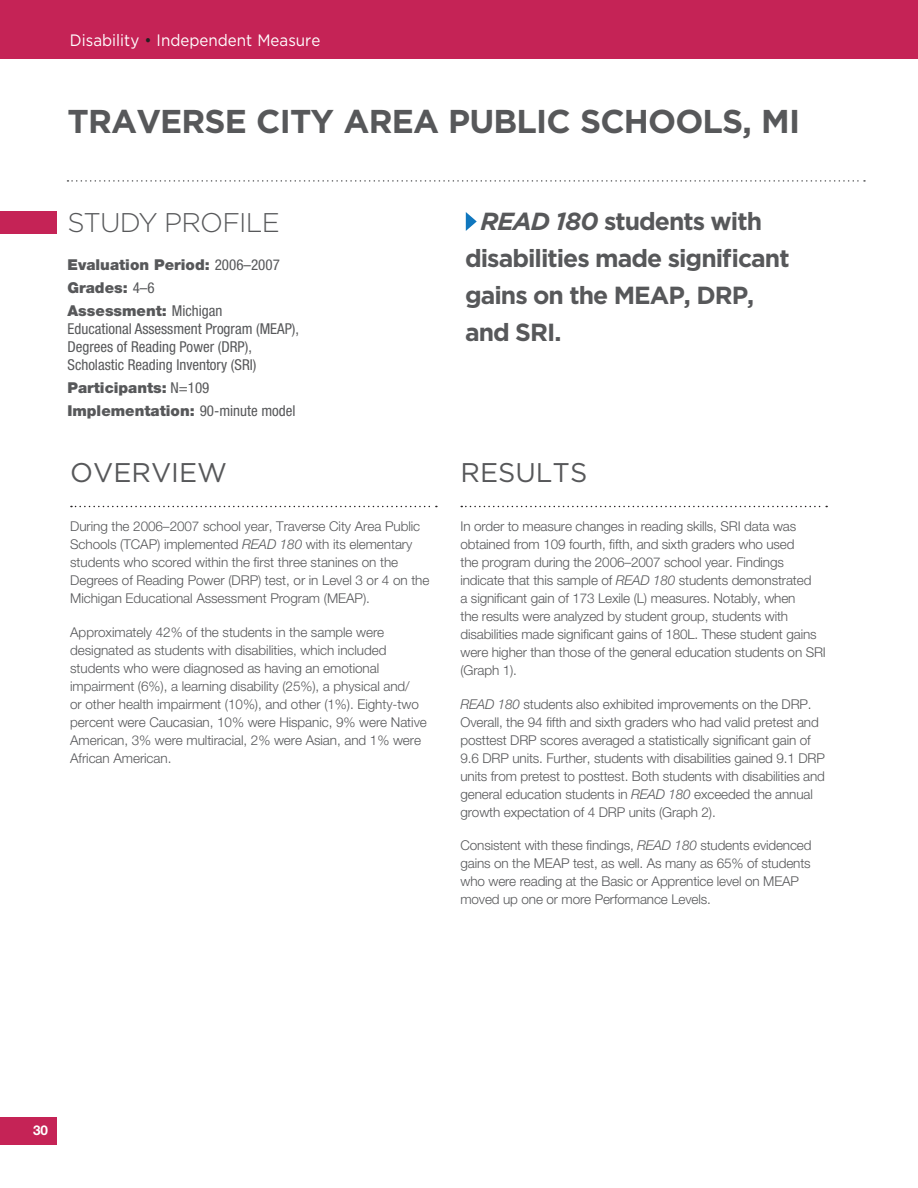
<style>
.page{position:relative;width:918px;height:1188px;background:#fff}
.page>*{position:absolute;margin:0;border:0;box-sizing:border-box;transform-origin:0 0}
.t1{font:700 33px "Gotham";letter-spacing:-.025em;color:#57585a}
.BODY_COPY{font:27px "Gotham";color:#57585a}
.Default{font:300 27px "Gotham";letter-spacing:-.03em;color:#57585a}
.Opening_large_copy{font:700 24.75px/37px "Gotham";letter-spacing:-.04em;color:#57585a}
.t2{font:16.5px "Gotham";color:#fff;scale:.92 1}
.Default-2{font:condensed 15px/18px "Helvetica Neue LT Std";color:#57585a}
.Default-3{font:900 15px "Helvetica Neue LT Std";color:#57585a}
.BODY_COPY-2{font:300 13.5px/18px "Helvetica Neue LT Std";letter-spacing:-.01em;color:#57585a}
.Default-4{font:700 13.5px "Helvetica Neue LT Std";color:#fff}
.s1{color:#231f20}
.s2{font-weight:400;font-stretch:condensed}
.s3{font-weight:900;font-stretch:normal}
.s4{font-style:italic}
</style>
<div class="page">
<div style="left:0;top:1117px;width:56px;height:28px;background:#c52356"></div>
<div style="left:0;top:0;width:918px;height:58px;background:#c52356"></div>
<div style="left:0;top:211px;width:56px;height:22px;background:#c52356"></div>
<svg style="left:71px;top:506px;width:366px;height:1px"></svg>
<svg style="left:461px;top:506px;width:366px;height:1px"></svg>
<svg style="left:68px;top:180px;width:797px;height:2px"></svg>
<svg style="left:466px;top:212px;width:11px;height:19px"></svg>
<p class="t2" style="left:70px;top:32px;width:274px">Disability <span class="s1">•</span> Independent Measure</p>
<p class="t1" style="left:68px;top:102px;width:734px">TRAVERSE CITY AREA PUBLIC SCHOOLS, MI</p>
<p class="Default" style="left:68px;top:208px;width:214px">STUDY PROFILE</p>
<p class="Default-3" style="left:68px;top:256px;width:214px">Evaluation Period: <span class="s2">2006–2007</span></p>
<p class="Default-3" style="left:68px;top:279px;width:89px">Grades: <span class="s2">4–6</span></p>
<p class="Default-2" style="left:68px;top:302px;width:233px"><span class="s3">Assessment:</span> Michigan<br>Educational Assessment Program (MEAP), Degrees of Reading Power (DRP), Scholastic Reading Inventory (SRI)</p>
<p class="Default-3" style="left:68px;top:379px;width:143px">Participants: <span class="s2">N=109</span></p>
<p class="Default-3" style="left:68px;top:401px;width:229px">Implementation: <span class="s2">90-minute model</span></p>
<p class="BODY_COPY" style="left:70px;top:458px;width:158px">OVERVIEW</p>
<p class="BODY_COPY-2" style="left:70px;top:517px;width:361px">During the 2006–2007 school year, Traverse City Area Public Schools (TCAP) implemented <span class="s4">READ 180</span> with its elementary students who scored within the first three stanines on the Degrees of Reading Power (DRP) test, or in Level 3 or 4 on the Michigan Educational Assessment Program (MEAP).</p>
<p class="BODY_COPY-2" style="left:70px;top:623px;width:358px">Approximately 42% of the students in the sample were designated as students with disabilities, which included students who were diagnosed as having an emotional impairment (6%), a learning disability (25%), a physical and/<br>or other health impairment (10%), and other (1%). Eighty-two percent were Caucasian, 10% were Hispanic, 9% were Native American, 3% were multiracial, 2% were Asian, and 1% were African American.</p>
<p class="Opening_large_copy" style="left:465px;top:202px;width:326px;text-indent:15px"><span class="s4">READ 180</span> students with disabilities made significant gains on the MEAP, DRP, and SRI.</p>
<p class="BODY_COPY" style="left:460px;top:458px;width:128px">RESULTS</p>
<p class="BODY_COPY-2" style="left:460px;top:517px;width:367px">In order to measure changes in reading skills, SRI data was obtained from 109 fourth, fifth, and sixth graders who used<br>the program during the 2006–2007 school year. Findings indicate that this sample of <span class="s4">READ 180</span> students demonstrated<br>a significant gain of 173 Lexile (L) measures. Notably, when<br>the results were analyzed by student group, students with disabilities made significant gains of 180L. These student gains were higher than those of the general education students on SRI (Graph 1).</p>
<p class="BODY_COPY-2" style="left:460px;top:695px;width:366px"><span class="s4">READ 180</span> students also exhibited improvements on the DRP.<br>Overall, the 94 fifth and sixth graders who had valid pretest and posttest DRP scores averaged a statistically significant gain of 9.6 DRP units. Further, students with disabilities gained 9.1 DRP units from pretest to posttest. Both students with disabilities and general education students in <span class="s4">READ 180</span> exceeded the annual growth expectation of 4 DRP units (Graph 2).</p>
<p class="BODY_COPY-2" style="left:460px;top:836px;width:353px">Consistent with these findings, <span class="s4">READ 180</span> students evidenced gains on the MEAP test, as well. As many as 65% of students who were reading at the Basic or Apprentice level on MEAP moved up one or more Performance Levels.</p>
<p class="Default-4" style="left:33px;top:1121px;width:17px">30</p>
</div>
